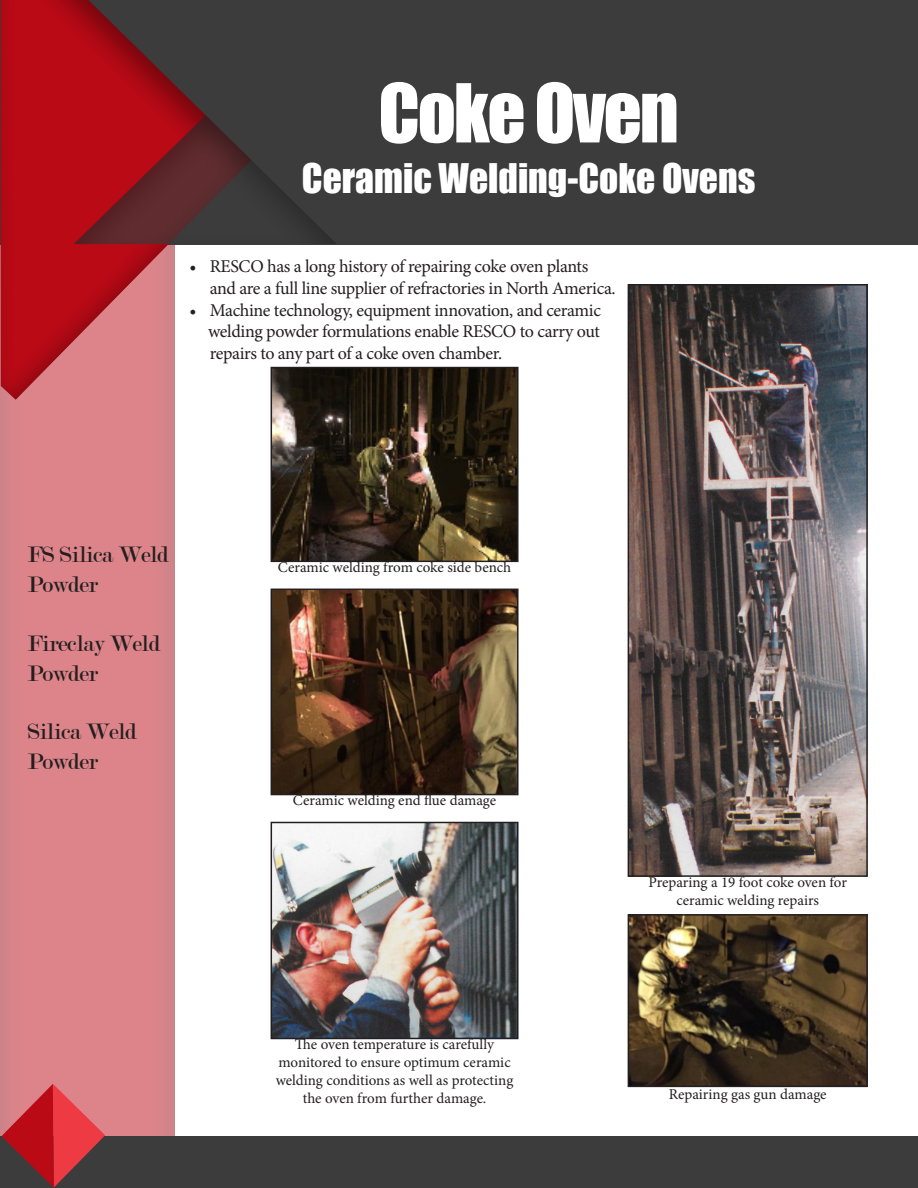
<style>
.page{position:relative;width:918px;height:1188px;background:#fff}
.page>*{position:absolute;margin:0;border:0;box-sizing:border-box;transform-origin:0 0}
.t1{font:75px "Impact";letter-spacing:-.03em;color:#fff}
.t2{font:37.5px "Impact";color:#fff}
.t3{font:24px/30px "Modern";letter-spacing:-.02em;color:#231f20}
.t4{font:18px/21.6px "Minion Pro";letter-spacing:-.025em;color:#231f20}
.t5{font:15px/18px "Minion Pro";color:#231f20;text-align:center}
</style>
<div class="page">
<div style="left:0;top:124px;width:175px;height:1038px;background:#dc848a"></div>
<div style="left:1px;top:0;width:917px;height:244px;background:#3c3c3c"></div>
<div style="left:0;top:1136px;width:918px;height:52px;background:#3c3c3c"></div>
<svg style="left:0;top:0;width:204px;height:401px;fill:#b90a16"></svg>
<div style="left:73px;top:114px;width:265px;height:131px;background:#231f20;opacity:.45"></div>
<svg style="left:1px;top:1084px;width:104px;height:104px"></svg>
<img style="left:274px;top:370px;width:242px;height:189px">
<div style="left:271px;top:367px;width:248px;height:195px;border:2px solid #231f20"></div>
<img style="left:631px;top:287px;width:234px;height:587px">
<div style="left:628px;top:284px;width:240px;height:593px;border:2px solid #231f20"></div>
<img style="left:274px;top:592px;width:242px;height:200px">
<div style="left:271px;top:589px;width:248px;height:206px;border:2px solid #231f20"></div>
<img style="left:274px;top:825px;width:242px;height:211px">
<div style="left:271px;top:822px;width:248px;height:217px;border:2px solid #231f20"></div>
<img style="left:631px;top:917px;width:234px;height:167px">
<div style="left:628px;top:914px;width:240px;height:173px;border:2px solid #231f20"></div>
<p class="t1" style="left:378px;top:55px;width:302px">Coke Oven</p>
<p class="t2" style="left:302px;top:150px;width:455px">Ceramic Welding-Coke Ovens</p>
<p class="t4" style="left:210px;top:256px;width:407px;text-indent:-20px">• RESCO has a long history of repairing coke oven plants and are a full line supplier of refractories in North America.</p>
<p class="t4" style="left:208px;top:299px;width:394px;text-align:justify;text-indent:-19px">• Machine technology, equipment innovation, and ceramic welding powder formulations enable RESCO to carry out repairs to any part of a coke oven chamber.</p>
<p class="t3" style="left:28px;top:540px;width:143px">FS Silica Weld<br>Powder</p>
<p class="t3" style="left:28px;top:629px;width:134px">Fireclay Weld<br>Powder</p>
<p class="t3" style="left:28px;top:717px;width:111px">Silica Weld</p>
<p class="t3" style="left:28px;top:747px;width:72px">Powder</p>
<p class="t5" style="left:278px;top:559px;width:235px">Ceramic welding from coke side bench</p>
<p class="t5" style="left:293px;top:792px;width:205px">Ceramic welding end flue damage</p>
<p class="t5" style="left:276px;top:1036px;width:239px">The oven temperature is carefully monitored to ensure optimum ceramic welding conditions as well as protecting the oven from further damage.</p>
<p class="t5" style="left:648px;top:873px;width:200px">Preparing a 19 foot coke oven for</p>
<p class="t5" style="left:676px;top:891px;width:144px">ceramic welding repairs</p>
<p class="t5" style="left:669px;top:1085px;width:159px">Repairing gas gun damage</p>
</div>
